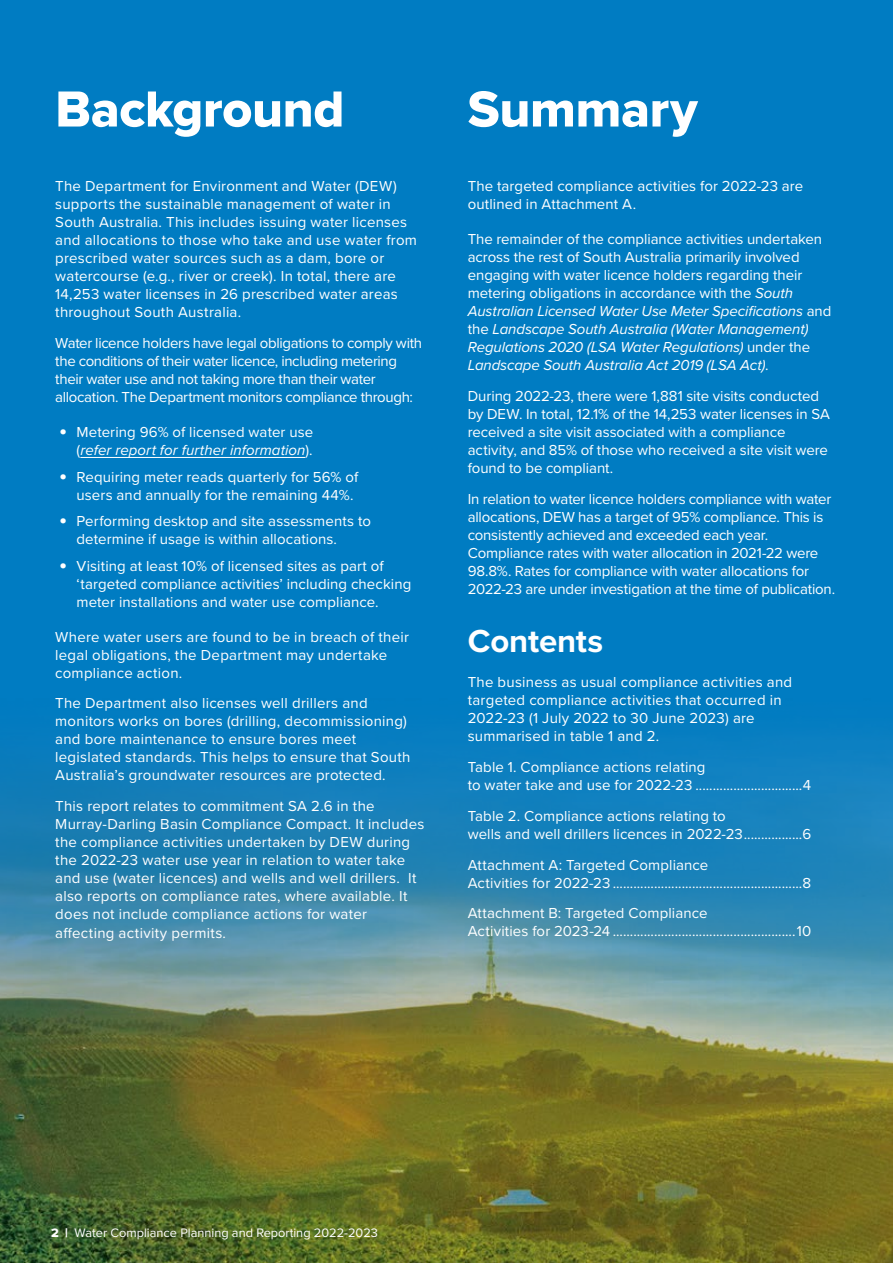
<style>
.page{position:relative;width:893px;height:1263px;background:#fff}
.page>*{position:absolute;margin:0;border:0;box-sizing:border-box;transform-origin:0 0}
.t1{font:52.5px "Proxima Nova Extrabld";letter-spacing:-.01em;color:#fff}
.t2{font:700 33px "Proxima Nova";letter-spacing:-.005em;color:#fff}
.t3{font:15px/18px "Proxima Nova";letter-spacing:.005em;color:#fff}
.t4{font:15px/18px "Proxima Nova";letter-spacing:-.015em;color:#fff}
.t5{font:15px/18px "Proxima Nova";letter-spacing:-.025em;color:#fff}
.t6{font:12.75px "Proxima Nova";color:#fff}
.s1{font-family:"Frutiger LT Com";font-weight:300;font-stretch:condensed}
.s2{font-style:italic}
.s3{font-family:"Proxima Nova Extrabld"}
</style>
<div class="page">
<img style="left:0;top:0;width:893px;height:1263px">
<hr style="left:80px;top:457px;width:225px;height:1px;background:#fff">
<h1 class="t1" style="left:55px;top:70px;width:291px">Background</h1>
<p class="t3" style="left:55px;top:177px;width:363px">The Department for Environment and Water (DEW) supports the sustainable management of water in South Australia. This includes issuing water licenses and allocations to those who take and use water from prescribed water sources such as a dam, bore or watercourse (e.g., river or creek). In total, there are 14,253 water licenses in 26 prescribed water areas throughout South Australia.</p>
<p class="t5" style="left:55px;top:333px;width:368px">Water licence holders have legal obligations to comply with the conditions of their water licence, including metering their water use and not taking more than their water allocation. The Department monitors compliance through:</p>
<p class="t3" style="left:60px;top:422px;width:255px;text-align:right"><span class="s1">•</span> Metering 96% of licensed water use (<span class="s2">refer report for further information</span>).</p>
<p class="t3" style="left:77px;top:467px;width:283px;text-indent:-17px"><span class="s1">•</span> Requiring meter reads quarterly for 56% of users and annually for the remaining 44%.</p>
<p class="t3" style="left:77px;top:511px;width:296px;text-indent:-17px"><span class="s1">•</span> Performing desktop and site assessments to determine if usage is within allocations.</p>
<p class="t3" style="left:77px;top:556px;width:336px;text-indent:-17px"><span class="s1">•</span> Visiting at least 10% of licensed sites as part of ‘targeted compliance activities’ including checking meter installations and water use compliance.</p>
<p class="t3" style="left:55px;top:627px;width:355px">Where water users are found to be in breach of their legal obligations, the Department may undertake compliance action.</p>
<p class="t3" style="left:55px;top:694px;width:357px">The Department also licenses well drillers and monitors works on bores (drilling, decommissioning) and bore maintenance to ensure bores meet legislated standards. This helps to ensure that South Australia’s groundwater resources are protected.</p>
<p class="t3" style="left:55px;top:796px;width:371px">This report relates to commitment SA 2.6 in the Murray-Darling Basin Compliance Compact. It includes the compliance activities undertaken by DEW during the 2022-23 water use year in relation to water take and use (water licences) and wells and well drillers. It also reports on compliance rates, where available. It does not include compliance actions for water affecting activity permits.</p>
<h1 class="t1" style="left:468px;top:70px;width:231px">Summary</h1>
<p class="t3" style="left:468px;top:177px;width:337px">The targeted compliance activities for 2022-23 are outlined in Attachment A.</p>
<p class="t3" style="left:468px;top:230px;width:365px">The remainder of the compliance activities undertaken across the rest of South Australia primarily involved engaging with water licence holders regarding their metering obligations in accordance with the <span class="s2">South Australian Licensed Water Use Meter Specifications</span> and the <span class="s2">Landscape South Australia (Water Management)<br>Regulations 2020 (LSA Water Regulations)</span> under the <span class="s2">Landscape South Australia Act 2019 (LSA Act)</span>.</p>
<p class="t3" style="left:468px;top:386px;width:364px">During 2022-23, there were 1,881 site visits conducted by DEW. In total, 12.1% of the 14,253 water licenses in SA received a site visit associated with a compliance activity, and 85% of those who received a site visit were found to be compliant.</p>
<p class="t4" style="left:468px;top:489px;width:369px">In relation to water licence holders compliance with water allocations, DEW has a target of 95% compliance. This is consistently achieved and exceeded each year.<br>Compliance rates with water allocation in 2021-22 were 98.8%. Rates for compliance with water allocations for 2022-23 are under investigation at the time of publication.</p>
<h2 class="t2" style="left:468px;top:617px;width:137px">Contents</h2>
<p class="t3" style="left:468px;top:673px;width:326px">The business as usual compliance activities and targeted compliance activities that occurred in 2022-23 (1 July 2022 to 30 June 2023) are summarised in table 1 and 2.</p>
<p class="t3" style="left:468px;top:757px;width:345px">Table 1. Compliance actions relating<br>to water take and use for 2022-23 ...............................4</p>
<p class="t3" style="left:468px;top:806px;width:345px">Table 2. Compliance actions relating to<br>wells and well drillers licences in 2022-23.................6</p>
<p class="t3" style="left:468px;top:855px;width:345px">Attachment A: Targeted Compliance<br>Activities for 2022-23 .......................................................8</p>
<p class="t3" style="left:468px;top:904px;width:345px">Attachment B: Targeted Compliance<br>Activities for 2023-24 .....................................................10</p>
<p class="t6" style="left:51px;top:1223px;width:328px"><span class="s3">2 |</span> Water Compliance Planning and Reporting 2022-2023</p>
</div>
